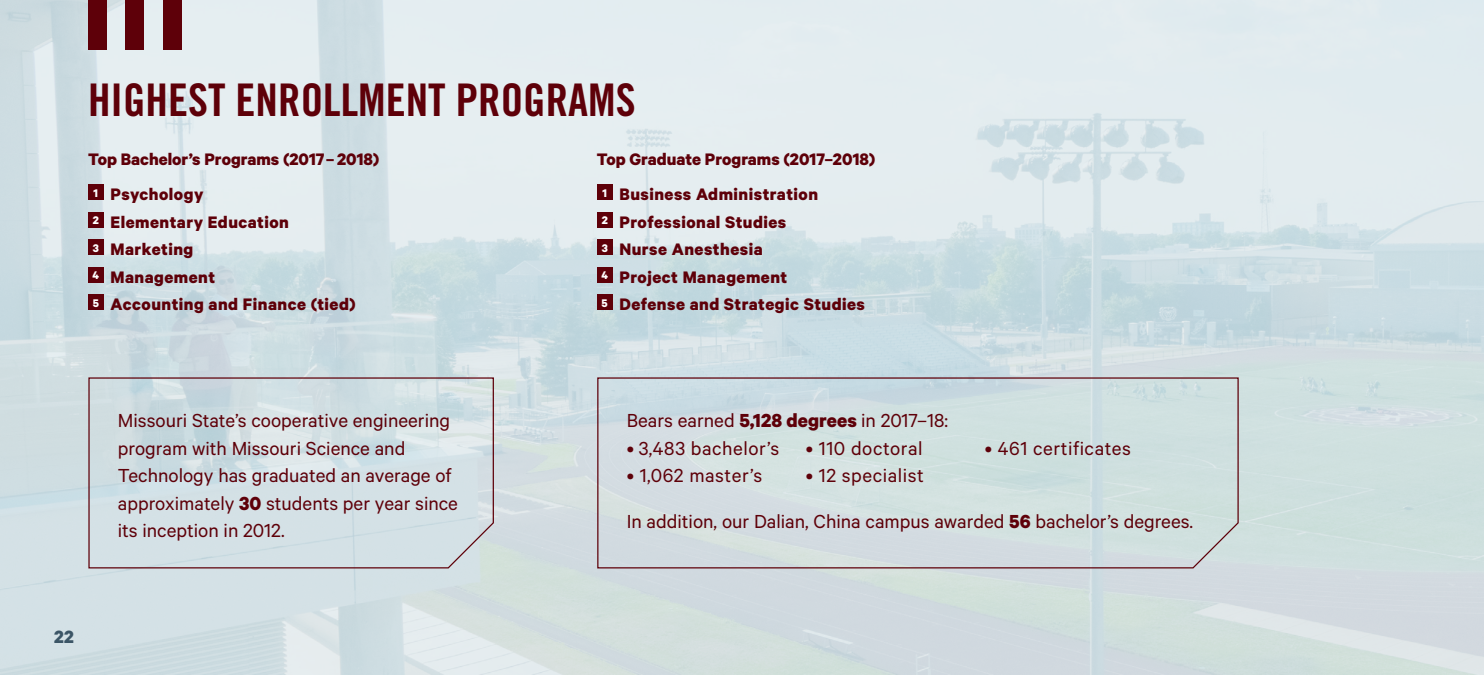
<style>
.page{position:relative;width:1484px;height:675px;background:#fff}
.page>*{position:absolute;margin:0;border:0;box-sizing:border-box;transform-origin:0 0}
.Heading_1_-_white{font:45px "Trade Gothic LT Pro Bd Cn 20";color:#5e0009}
.Megan_s_Settings{font:21.25px/27.5px "Calibre";color:#5e0009}
.Megan_s_Settings-2{font:21.25px "Calibre";letter-spacing:.025em;color:#5e0009}
.Megan_s_Settings-3{font:700 20px "Calibre";color:#3b5566}
.Megan_s_Settings-4{font:700 18.75px "Calibre";letter-spacing:.025em;color:#5e0009}
.Megan_s_Settings-5{font:700 18.75px "Calibre";color:#5e0009}
.Megan_s_Settings-6{font:700 12.5px "Calibre";color:#fff}
.s1{font-weight:700}
</style>
<div class="page">
<img style="left:0;top:0;width:1483px;height:675px">
<div style="left:88px;top:184px;width:16px;height:16px;background:#5e0009"></div>
<div style="left:88px;top:212px;width:16px;height:16px;background:#5e0009"></div>
<div style="left:88px;top:239px;width:16px;height:16px;background:#5e0009"></div>
<div style="left:88px;top:267px;width:16px;height:16px;background:#5e0009"></div>
<div style="left:88px;top:294px;width:16px;height:16px;background:#5e0009"></div>
<div style="left:597px;top:184px;width:15px;height:16px;background:#5e0009"></div>
<div style="left:597px;top:212px;width:15px;height:16px;background:#5e0009"></div>
<div style="left:597px;top:239px;width:15px;height:16px;background:#5e0009"></div>
<div style="left:597px;top:267px;width:15px;height:16px;background:#5e0009"></div>
<div style="left:597px;top:294px;width:15px;height:16px;background:#5e0009"></div>
<svg style="left:596px;top:377px;width:643px;height:192px;background:#cedadc"></svg>
<svg style="left:88px;top:377px;width:406px;height:192px;background:#cfdbe0"></svg>
<div style="left:88px;top:0;width:18px;height:50px;background:#5e0009"></div>
<div style="left:125px;top:0;width:18px;height:50px;background:#5e0009"></div>
<div style="left:163px;top:0;width:18px;height:50px;background:#5e0009"></div>
<p class="Heading_1_-_white" style="left:88px;top:73px;width:549px">HIGHEST ENROLLMENT PROGRAMS</p>
<p class="Megan_s_Settings-5" style="left:88px;top:148px;width:293px">Top Bachelor’s Programs (2017– 2018)</p>
<p class="Megan_s_Settings-6" style="left:94px;top:185px;width:6px">1</p>
<p class="Megan_s_Settings-4" style="left:111px;top:183px;width:94px">Psychology</p>
<p class="Megan_s_Settings-6" style="left:93px;top:212px;width:8px">2</p>
<p class="Megan_s_Settings-4" style="left:111px;top:210px;width:180px">Elementary Education</p>
<p class="Megan_s_Settings-6" style="left:93px;top:240px;width:8px">3</p>
<p class="Megan_s_Settings-4" style="left:111px;top:238px;width:84px">Marketing</p>
<p class="Megan_s_Settings-6" style="left:93px;top:267px;width:8px">4</p>
<p class="Megan_s_Settings-4" style="left:111px;top:265px;width:106px">Management</p>
<p class="Megan_s_Settings-6" style="left:93px;top:295px;width:8px">5</p>
<p class="Megan_s_Settings-4" style="left:111px;top:293px;width:247px">Accounting and Finance (tied)</p>
<p class="Megan_s_Settings-5" style="left:597px;top:148px;width:280px">Top Graduate Programs (2017–2018)</p>
<p class="Megan_s_Settings-6" style="left:602px;top:185px;width:6px">1</p>
<p class="Megan_s_Settings-4" style="left:619px;top:183px;width:200px">Business Administration</p>
<p class="Megan_s_Settings-6" style="left:601px;top:212px;width:8px">2</p>
<p class="Megan_s_Settings-4" style="left:619px;top:210px;width:168px">Professional Studies</p>
<p class="Megan_s_Settings-6" style="left:601px;top:240px;width:8px">3</p>
<p class="Megan_s_Settings-4" style="left:619px;top:238px;width:145px">Nurse Anesthesia</p>
<p class="Megan_s_Settings-6" style="left:601px;top:267px;width:8px">4</p>
<p class="Megan_s_Settings-4" style="left:619px;top:265px;width:169px">Project Management</p>
<p class="Megan_s_Settings-6" style="left:601px;top:295px;width:8px">5</p>
<p class="Megan_s_Settings-4" style="left:619px;top:293px;width:247px">Defense and Strategic Studies</p>
<p class="Megan_s_Settings-3" style="left:54px;top:625px;width:21px">22</p>
<p class="Megan_s_Settings" style="left:118px;top:406px;width:341px">Missouri State’s cooperative engineering program with Missouri Science and Technology has graduated an average of approximately <span class="s1">30</span> students per year since its inception in 2012.</p>
<p class="Megan_s_Settings" style="left:626px;top:406px;width:323px">Bears earned <span class="s1">5,128 degrees</span> in 2017–18:</p>
<p class="Megan_s_Settings-2" style="left:626px;top:436px;width:154px">• 3,483 bachelor’s</p>
<p class="Megan_s_Settings-2" style="left:626px;top:463px;width:137px">• 1,062 master’s</p>
<p class="Megan_s_Settings-2" style="left:805px;top:436px;width:118px">• 110 doctoral</p>
<p class="Megan_s_Settings-2" style="left:805px;top:463px;width:120px">• 12 specialist</p>
<p class="Megan_s_Settings-2" style="left:984px;top:436px;width:147px">• 461 certificates</p>
<p class="Megan_s_Settings" style="left:626px;top:507px;width:568px">In addition, our Dalian, China campus awarded <span class="s1">56</span> bachelor’s degrees.</p>
</div>
